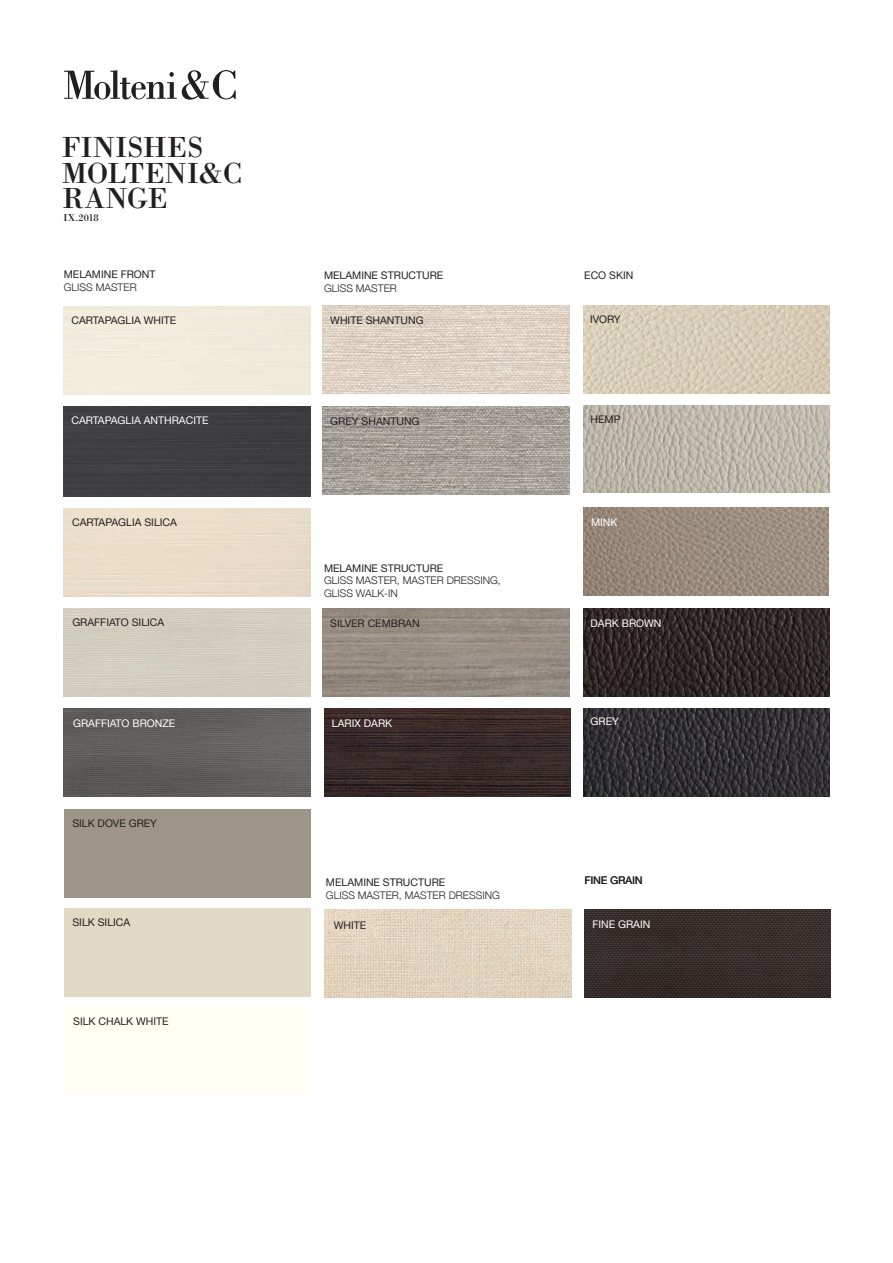
<style>
.page{position:relative;width:893px;height:1263px;background:#fff}
.page>*{position:absolute;margin:0;border:0;box-sizing:border-box;transform-origin:0 0}
.t1{font:30px/25.5px "Bodoni Std";letter-spacing:.005em;color:#231f20}
.t2{font:10.5px "Helvetica Neue";color:#231f20}
.t3{font:300 10.5px/12.6px "Helvetica Neue";color:#231f20}
.t4{font:10.5px "Helvetica Neue";color:#fff}
.t5{font:10.5px "Bodoni Std";letter-spacing:-.015em;color:#231f20}
</style>
<div class="page">
<div style="left:64px;top:810px;width:246px;height:88px;background:#9e9588"></div>
<div style="left:64px;top:909px;width:246px;height:88px;background:#e1d9c3"></div>
<div style="left:64px;top:1008px;width:246px;height:88px;background:#fffef4"></div>
<img style="left:584px;top:909px;width:247px;height:88px">
<img style="left:583px;top:405px;width:246px;height:88px">
<img style="left:583px;top:708px;width:246px;height:88px">
<img style="left:583px;top:608px;width:246px;height:88px">
<img style="left:583px;top:508px;width:246px;height:88px">
<img style="left:583px;top:305px;width:246px;height:88px">
<img style="left:325px;top:910px;width:246px;height:88px">
<img style="left:324px;top:708px;width:247px;height:89px">
<img style="left:323px;top:609px;width:246px;height:88px">
<img style="left:323px;top:406px;width:246px;height:88px">
<img style="left:323px;top:305px;width:246px;height:88px">
<img style="left:64px;top:708px;width:246px;height:89px">
<div style="left:64px;top:406px;width:246px;height:90px;background:#3f3e3f"></div>
<svg style="left:64px;top:70px;width:172px;height:30px"></svg>
<h1 class="t1" style="left:62px;top:134px;width:182px">FINISHES<br>MOLTENI&amp;C<br>RANGE</h1>
<p class="t5" style="left:63px;top:212px;width:37px">IX.2018</p>
<p class="t2" style="left:64px;top:268px;width:93px">MELAMINE FRONT</p>
<p class="t3" style="left:64px;top:281px;width:74px">GLISS MASTER</p>
<p class="t2" style="left:324px;top:269px;width:121px">MELAMINE STRUCTURE</p>
<p class="t3" style="left:324px;top:282px;width:74px">GLISS MASTER</p>
<p class="t2" style="left:584px;top:269px;width:51px">ECO SKIN</p>
<p class="t2" style="left:71px;top:314px;width:106px">CARTAPAGLIA WHITE</p>
<p class="t2" style="left:330px;top:314px;width:95px">WHITE SHANTUNG</p>
<p class="t2" style="left:590px;top:313px;width:32px">IVORY</p>
<p class="t4" style="left:71px;top:414px;width:139px">CARTAPAGLIA ANTHRACITE</p>
<p class="t2" style="left:330px;top:415px;width:91px">GREY SHANTUNG</p>
<p class="t2" style="left:590px;top:413px;width:31px">HEMP</p>
<p class="t2" style="left:72px;top:516px;width:106px">CARTAPAGLIA SILICA</p>
<p class="t4" style="left:591px;top:516px;width:28px">MINK</p>
<p class="t2" style="left:324px;top:562px;width:121px">MELAMINE STRUCTURE</p>
<p class="t3" style="left:324px;top:574px;width:178px">GLISS MASTER, MASTER DRESSING,<br>GLISS WALK-IN</p>
<p class="t2" style="left:72px;top:616px;width:93px">GRAFFIATO SILICA</p>
<p class="t2" style="left:330px;top:617px;width:91px">SILVER CEMBRAN</p>
<p class="t4" style="left:590px;top:617px;width:72px">DARK BROWN</p>
<p class="t4" style="left:73px;top:717px;width:104px">GRAFFIATO BRONZE</p>
<p class="t4" style="left:332px;top:717px;width:62px">LARIX DARK</p>
<p class="t4" style="left:590px;top:715px;width:30px">GREY</p>
<p class="t2" style="left:72px;top:817px;width:86px">SILK DOVE GREY</p>
<p class="t2" style="left:326px;top:876px;width:121px">MELAMINE STRUCTURE</p>
<p class="t3" style="left:326px;top:888px;width:175px">GLISS MASTER, MASTER DRESSING</p>
<p class="t2" style="left:585px;top:874px;width:59px">FINE GRAIN</p>
<p class="t2" style="left:73px;top:916px;width:59px">SILK SILICA</p>
<p class="t2" style="left:334px;top:918px;width:34px">WHITE</p>
<p class="t4" style="left:592px;top:918px;width:59px">FINE GRAIN</p>
<p class="t2" style="left:73px;top:1015px;width:97px">SILK CHALK WHITE</p>
</div>
